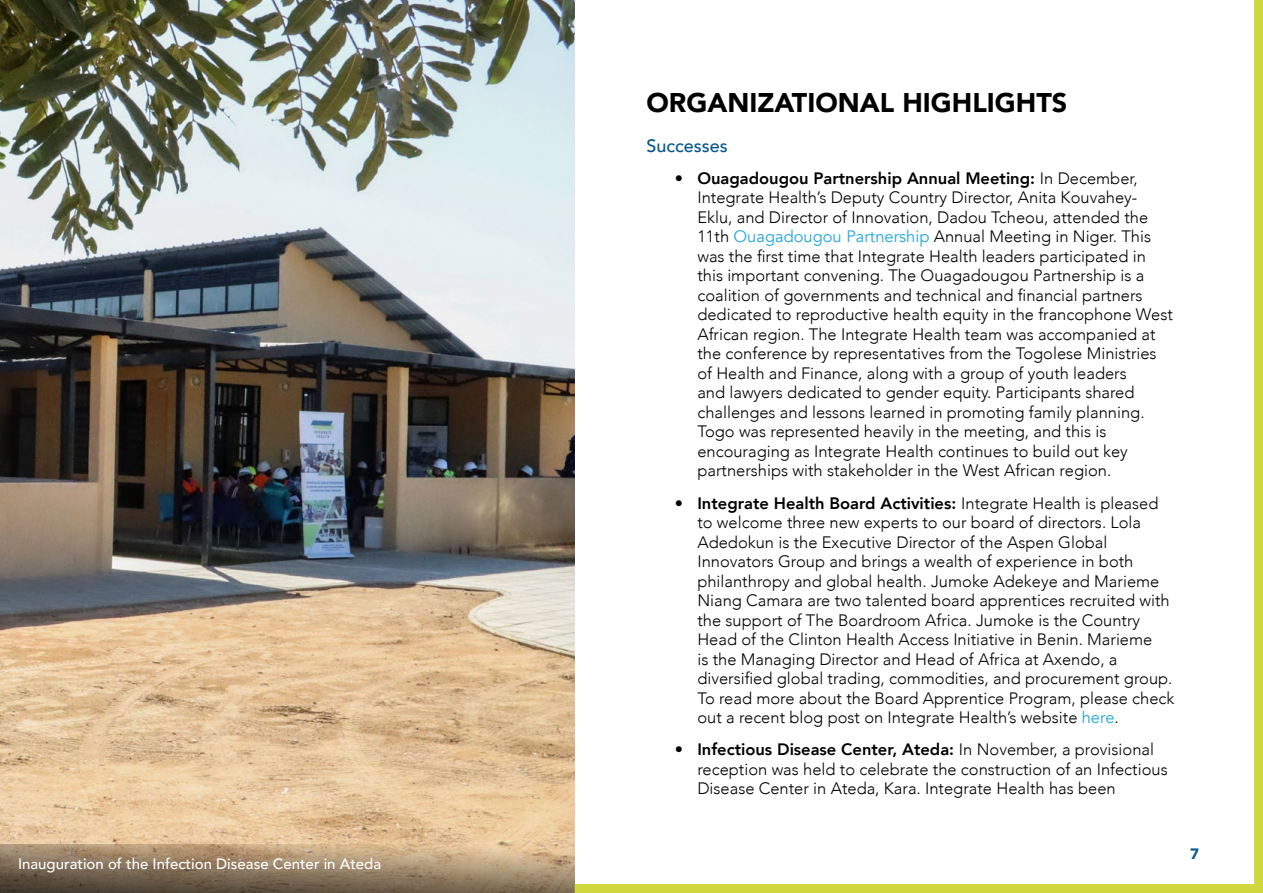
<style>
.page{position:relative;width:1263px;height:893px;background:#fff}
.page>*{position:absolute;margin:0;border:0;box-sizing:border-box;transform-origin:0 0}
.t1{font:900 27px "Avenir";color:#000}
.t2{font:500 18px "Avenir";color:#08588d}
.t3{font:300 16.5px/19.5px "Avenir";color:#000}
.t4{font:500 15px "Avenir";color:#fff}
.t5{font:900 15px "Avenir";color:#08588d}
.s1{font-weight:800}
.s2{font-weight:400;color:#27a5de}
</style>
<div class="page">
<img style="left:0;top:0;width:575px;height:844px">
<svg style="left:0;top:844px;width:575px;height:49px;background:#958065"></svg>
<div style="left:575px;top:884px;width:688px;height:9px;background:#d1d73f"></div>
<div style="left:1254px;top:0;width:9px;height:884px;background:#d1d73f"></div>
<p class="t4" style="left:18px;top:851px;width:365px">Inauguration of the Infection Disease Center in Ateda</p>
<h1 class="t1" style="left:646px;top:80px;width:422px">ORGANIZATIONAL HIGHLIGHTS</h1>
<p class="t2" style="left:646px;top:130px;width:83px">Successes</p>
<p class="t3" style="left:697px;top:168px;width:477px;text-indent:-23px">• <span class="s1">Ouagadougou Partnership Annual Meeting:</span> In December, Integrate Health’s Deputy Country Director, Anita Kouvahey-Eklu, and Director of Innovation, Dadou Tcheou, attended the 11th <span class="s2">Ouagadougou Partnership</span> Annual Meeting in Niger. This was the first time that Integrate Health leaders participated in this important convening. The Ouagadougou Partnership is a coalition of governments and technical and financial partners dedicated to reproductive health equity in the francophone West African region. The Integrate Health team was accompanied at the conference by representatives from the Togolese Ministries of Health and Finance, along with a group of youth leaders<br>and lawyers dedicated to gender equity. Participants shared challenges and lessons learned in promoting family planning.<br>Togo was represented heavily in the meeting, and this is encouraging as Integrate Health continues to build out key partnerships with stakeholder in the West African region.</p>
<p class="t3" style="left:697px;top:493px;width:478px;text-indent:-23px">• <span class="s1">Integrate Health Board Activities:</span> Integrate Health is pleased to welcome three new experts to our board of directors. Lola Adedokun is the Executive Director of the Aspen Global Innovators Group and brings a wealth of experience in both philanthropy and global health. Jumoke Adekeye and Marieme Niang Camara are two talented board apprentices recruited with the support of The Boardroom Africa. Jumoke is the Country Head of the Clinton Health Access Initiative in Benin. Marieme<br>is the Managing Director and Head of Africa at Axendo, a diversified global trading, commodities, and procurement group.<br>To read more about the Board Apprentice Program, please check out a recent blog post on Integrate Health’s website <span class="s2">here</span>.</p>
<p class="t3" style="left:697px;top:740px;width:472px;text-indent:-23px">• <span class="s1">Infectious Disease Center, Ateda:</span> In November, a provisional reception was held to celebrate the construction of an Infectious<br>Disease Center in Ateda, Kara. Integrate Health has been</p>
<p class="t5" style="left:1190px;top:841px;width:10px">7</p>
</div>
